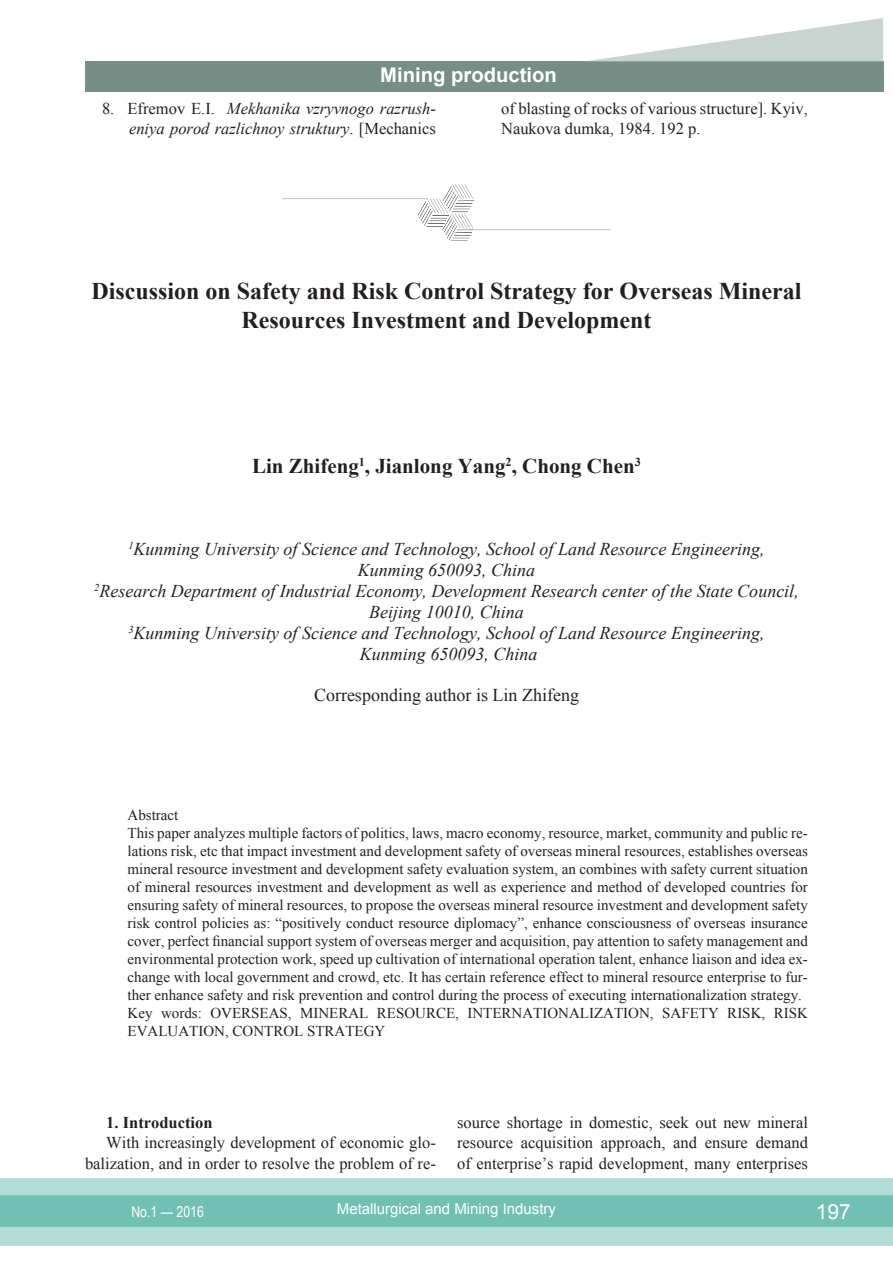
<style>
.page{position:relative;width:893px;height:1263px;background:#fff}
.page>*{position:absolute;margin:0;border:0;box-sizing:border-box;transform-origin:0 0}
.заголовок{font:700 24px/28.5px "Times New Roman";color:#231f20;text-align:center}
.автор{font:700 21px "Times New Roman";color:#231f20}
.t1{font:21px "Arial";color:#fff}
.t2{font:700 20.25px "Arial";color:#fff}
.про_автора{font:italic 18px/21px "Times New Roman";color:#231f20;text-align:center}
.про_автора-2{font:18px "Times New Roman";color:#231f20}
.ОСНОВНОЙ{font:16.5px/20.2px "Times New Roman";color:#231f20;text-align:right}
.литература{font:italic 16.5px/20.2px "Times New Roman";color:#231f20;text-align:right}
.литература-2{font:16.5px/20.2px "Times New Roman";color:#231f20}
.ОСНОВНОЙ-2{font:700 16.5px "Times New Roman";color:#231f20}
.аннотация_ключ_слова{font:15px/18px "Times New Roman";color:#231f20;text-align:justify}
.t3{font:15px "Arial";color:#fff}
.t4{font:15px "Arial Narrow";color:#fff}
.s1{font-style:normal}
</style>
<div class="page">
<div style="left:0;top:1178px;width:893px;height:68px;background:#b2ddd6"></div>
<div style="left:0;top:1195px;width:893px;height:32px;background:#70c1b3;border:2px solid #70c1b3"></div>
<div style="left:85px;top:62px;width:798px;height:30px;background:#758f87"></div>
<svg style="left:583px;top:18px;width:300px;height:44px"></svg>
<img style="left:283px;top:185px;width:327px;height:55px">
<p class="t2" style="left:380px;top:61px;width:178px">Mining production</p>
<p class="литература" style="left:102px;top:97px;width:335px"><span class="s1">8. Efremov E.I.</span> Mekhanika vzryvnogo razrush&shy;eniya porod razlichnoy struktury<span class="s1">. [Mechanics</span></p>
<p class="литература-2" style="left:501px;top:98px;width:308px">of blasting of rocks of various structure]. Kyiv,<br>Naukova dumka, 1984. 192 p.</p>
<p class="заголовок" style="left:91px;top:276px;width:711px">Discussion on Safety and Risk Control Strategy for Overseas Mineral<br>Resources Investment and Development</p>
<p class="автор" style="left:252px;top:451px;width:390px">Lin Zhifeng<sup>1</sup>, Jianlong Yang<sup>2</sup>, Chong Chen<sup>3</sup></p>
<p class="про_автора" style="left:128px;top:538px;width:638px"><sup>1</sup>Kunming University of Science and Technology, School of Land Resource Engineering,</p>
<p class="про_автора" style="left:358px;top:559px;width:179px">Kunming 650093, China</p>
<p class="про_автора" style="left:94px;top:580px;width:706px"><sup>2</sup>Research Department of Industrial Economy, Development Research center of the State Council,<br>Beijing 10010, China</p>
<p class="про_автора" style="left:128px;top:622px;width:638px"><sup>3</sup>Kunming University of Science and Technology, School of Land Resource Engineering,</p>
<p class="про_автора" style="left:360px;top:643px;width:179px">Kunming 650093, China</p>
<p class="про_автора-2" style="left:314px;top:683px;width:266px">Corresponding author is Lin Zhifeng</p>
<p class="аннотация_ключ_слова" style="left:128px;top:806px;width:52px">Abstract</p>
<p class="аннотация_ключ_слова" style="left:128px;top:824px;width:682px">This paper analyzes multiple factors of politics, laws, macro economy, resource, market, community and public re&shy;lations risk, etc that impact investment and development safety of overseas mineral resources, establishes overseas mineral resource investment and development safety evaluation system, an combines with safety current situation of mineral resources investment and development as well as experience and method of developed countries for ensuring safety of mineral resources, to propose the overseas mineral resource investment and development safety risk control policies as: “positively conduct resource diplomacy”, enhance consciousness of overseas insurance cover, perfect financial support system of overseas merger and acquisition, pay attention to safety management and environmental protection work, speed up cultivation of international operation talent, enhance liaison and idea ex&shy;change with local government and crowd, etc. It has certain reference effect to mineral resource enterprise to fur&shy;ther enhance safety and risk prevention and control during the process of executing internationalization strategy.</p>
<p class="аннотация_ключ_слова" style="left:128px;top:1004px;width:682px">Key words: OVERSEAS, MINERAL RESOURCE, INTERNATIONALIZATION, SAFETY RISK, RISK<br>EVALUATION, CONTROL STRATEGY</p>
<p class="ОСНОВНОЙ-2" style="left:106px;top:1111px;width:108px">1. Introduction</p>
<p class="ОСНОВНОЙ" style="left:85px;top:1132px;width:352px">With increasingly development of economic glo&shy;balization, and in order to resolve the problem of re-</p>
<p class="ОСНОВНОЙ" style="left:457px;top:1112px;width:352px;text-align:justify">source shortage in domestic, seek out new mineral resource acquisition approach, and ensure demand of enterprise’s rapid development, many enterprises</p>
<p class="t4" style="left:131px;top:1200px;width:74px">No.1 — 2016</p>
<p class="t3" style="left:337px;top:1199px;width:221px">Metallurgical and Mining Industry</p>
<p class="t1" style="left:816px;top:1197px;width:37px">197</p>
</div>
